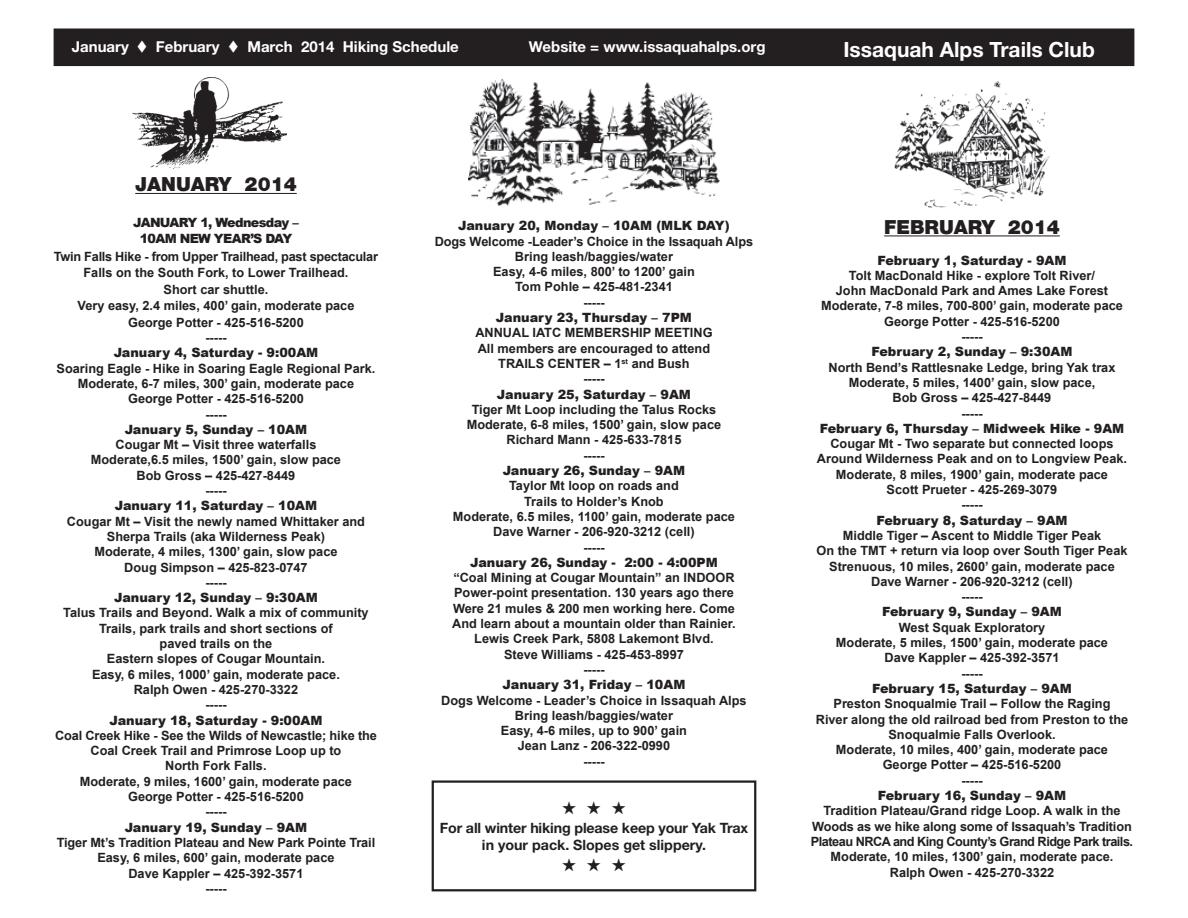
<style>
.page{position:relative;width:1188px;height:918px;background:#fff}
.page>*{position:absolute;margin:0;border:0;box-sizing:border-box;transform-origin:0 0}
.t1{font:700 21px "Helvetica Neue";color:#fff}
.t2{font:900 19.5px "Helvetica Neue";color:#231f20}
.t3{font:18px "Zapf Dingbats";color:#231f20}
.t4{font:700 15px "Helvetica Neue";color:#fff}
.t5{font:700 14.25px/16.5px "Helvetica Neue";letter-spacing:-.01em;color:#231f20;text-align:center}
.t6{font:700 12.75px/15.3px "Arial";color:#231f20;text-align:center}
.t7{font:900 12.75px "Arial";color:#231f20}
.t8{font:900 12.75px/15.3px "Arial";letter-spacing:-.05em;color:#231f20;text-align:center}
</style>
<div class="page">
<div style="left:54px;top:29px;width:1080px;height:36px;background:#231f20"></div>
<div style="left:54px;top:28px;width:1080px;height:38px;border:2px solid #231f20"></div>
<hr style="left:135px;top:193px;width:162px;height:1px;background:#231f20">
<hr style="left:884px;top:235px;width:176px;height:1px;background:#231f20">
<div style="left:432px;top:780px;width:324px;height:111px;border:2px solid #231f20"></div>
<img style="left:468px;top:79px;width:252px;height:127px">
<img style="left:895px;top:81px;width:155px;height:126px">
<img style="left:133px;top:77px;width:153px;height:92px">
<p class="t4" style="left:72px;top:38px;width:388px">January ▼ February ▼ March 2014 Hiking Schedule</p>
<h1 class="t1" style="left:843px;top:36px;width:253px">Issaquah Alps Trails Club</h1>
<p class="t4" style="left:529px;top:38px;width:238px">Website = www.issaquahalps.org</p>
<h2 class="t2" style="left:135px;top:173px;width:163px">JANUARY 2014</h2>
<p class="t8" style="left:133px;top:215px;width:167px">JANUARY 1, Wednesday –<br>10AM NEW YEAR’S DAY</p>
<p class="t6" style="left:54px;top:248px;width:326px;line-height:16.5px">Twin Falls Hike - from Upper Trailhead, past spectacular Falls on the South Fork, to Lower Trailhead.<br>Short car shuttle.<br>Very easy, 2.4 miles, 400’ gain, moderate pace George Potter - 425-516-5200</p>
<p class="t6" style="left:205px;top:330px;width:23px">-----</p>
<p class="t7" style="left:114px;top:344px;width:206px">January 4, Saturday - 9:00AM</p>
<p class="t6" style="left:57px;top:361px;width:320px">Soaring Eagle - Hike in Soaring Eagle Regional Park.<br>Moderate, 6-7 miles, 300’ gain, moderate pace George Potter - 425-516-5200<br>-----</p>
<p class="t7" style="left:125px;top:420px;width:184px">January 5, Sunday – 10AM</p>
<p class="t6" style="left:91px;top:437px;width:252px">Cougar Mt – Visit three waterfalls<br>Moderate,6.5 miles, 1500’ gain, slow pace<br>Bob Gross – 425-427-8449<br>-----</p>
<p class="t7" style="left:115px;top:497px;width:204px">January 11, Saturday – 10AM</p>
<p class="t6" style="left:67px;top:514px;width:300px">Cougar Mt – Visit the newly named Whittaker and<br>Sherpa Trails (aka Wilderness Peak)<br>Moderate, 4 miles, 1300’ gain, slow pace<br>Doug Simpson – 425-823-0747<br>-----</p>
<p class="t7" style="left:114px;top:588px;width:205px">January 12, Sunday – 9:30AM</p>
<p class="t6" style="left:63px;top:606px;width:307px">Talus Trails and Beyond. Walk a mix of community<br>Trails, park trails and short sections of<br>paved trails on the<br>Eastern slopes of Cougar Mountain.<br>Easy, 6 miles, 1000’ gain, moderate pace.<br>Ralph Owen - 425-270-3322<br>-----</p>
<p class="t7" style="left:109px;top:711px;width:215px">January 18, Saturday - 9:00AM</p>
<p class="t6" style="left:55px;top:728px;width:323px">Coal Creek Hike - See the Wilds of Newcastle; hike the<br>Coal Creek Trail and Primrose Loop up to<br>North Fork Falls.<br>Moderate, 9 miles, 1600’ gain, moderate pace<br>George Potter - 425-516-5200<br>-----</p>
<p class="t7" style="left:125px;top:818px;width:184px">January 19, Sunday – 9AM</p>
<p class="t6" style="left:57px;top:835px;width:320px">Tiger Mt’s Tradition Plateau and New Park Pointe Trail<br>Easy, 6 miles, 600’ gain, moderate pace<br>Dave Kappler – 425-392-3571<br>-----</p>
<p class="t7" style="left:458px;top:216px;width:273px">January 20, Monday – 10AM (MLK DAY)</p>
<p class="t6" style="left:435px;top:234px;width:320px">Dogs Welcome -Leader’s Choice in the Issaquah Alps<br>Bring leash/baggies/water<br>Easy, 4-6 miles, 800’ to 1200’ gain<br>Tom Pohle – 425-481-2341<br>-----</p>
<p class="t7" style="left:496px;top:308px;width:197px">January 23, Thursday – 7PM</p>
<p class="t6" style="left:475px;top:326px;width:239px">ANNUAL IATC MEMBERSHIP MEETING<br>All members are encouraged to attend<br>TRAILS CENTER – 1<sup>st</sup> and Bush<br>-----</p>
<p class="t7" style="left:497px;top:385px;width:196px">January 25, Saturday – 9AM</p>
<p class="t6" style="left:467px;top:402px;width:256px">Tiger Mt Loop including the Talus Rocks<br>Moderate, 6-8 miles, 1500’ gain, slow pace<br>Richard Mann - 425-633-7815<br>-----</p>
<p class="t7" style="left:503px;top:461px;width:184px">January 26, Sunday – 9AM</p>
<p class="t6" style="left:453px;top:479px;width:284px">Taylor Mt loop on roads and<br>Trails to Holder’s Knob<br>Moderate, 6.5 miles, 1100’ gain, moderate pace<br>Dave Warner - 206-920-3212 (cell)<br>-----</p>
<p class="t7" style="left:470px;top:553px;width:249px">January 26, Sunday - 2:00 - 4:00PM</p>
<p class="t6" style="left:452px;top:570px;width:285px">“Coal Mining at Cougar Mountain” an INDOOR Power-point presentation. 130 years ago there Were 21 mules &amp; 200 men working here. Come And learn about a mountain older than Rainier.<br>Lewis Creek Park, 5808 Lakemont Blvd.<br>Steve Williams - 425-453-8997<br>-----</p>
<p class="t7" style="left:503px;top:675px;width:184px">January 31, Friday – 10AM</p>
<p class="t6" style="left:441px;top:693px;width:307px">Dogs Welcome - Leader’s Choice in Issaquah Alps<br>Bring leash/baggies/water<br>Easy, 4-6 miles, up to 900’ gain<br>Jean Lanz - 206-322-0990<br>-----</p>
<h3 class="t3" style="left:562px;top:799px;width:66px">★ ★ ★</h3>
<p class="t5" style="left:440px;top:820px;width:310px">For all winter hiking please keep your Yak Trax in your pack. Slopes get slippery.</p>
<h3 class="t3" style="left:562px;top:857px;width:66px">★ ★ ★</h3>
<h2 class="t2" style="left:884px;top:215px;width:177px">FEBRUARY 2014</h2>
<p class="t7" style="left:877px;top:251px;width:191px">February 1, Saturday - 9AM</p>
<p class="t6" style="left:821px;top:268px;width:303px">Tolt MacDonald Hike - explore Tolt River/<br>John MacDonald Park and Ames Lake Forest Moderate, 7-8 miles, 700-800’ gain, moderate pace George Potter - 425-516-5200<br>-----</p>
<p class="t7" style="left:871px;top:343px;width:203px">February 2, Sunday – 9:30AM</p>
<p class="t6" style="left:829px;top:360px;width:288px">North Bend’s Rattlesnake Ledge, bring Yak trax<br>Moderate, 5 miles, 1400’ gain, slow pace,<br>Bob Gross – 425-427-8449<br>-----</p>
<p class="t7" style="left:820px;top:419px;width:306px">February 6, Thursday – Midweek Hike - 9AM</p>
<p class="t6" style="left:817px;top:436px;width:312px">Cougar Mt - Two separate but connected loops Around Wilderness Peak and on to Longview Peak.<br>Moderate, 8 miles, 1900’ gain, moderate pace<br>Scott Prueter - 425-269-3079<br>-----</p>
<p class="t7" style="left:876px;top:511px;width:193px">February 8, Saturday – 9AM</p>
<p class="t6" style="left:816px;top:528px;width:313px">Middle Tiger – Ascent to Middle Tiger Peak<br>On the TMT + return via loop over South Tiger Peak Strenuous, 10 miles, 2600’ gain, moderate pace Dave Warner - 206-920-3212 (cell)<br>-----</p>
<p class="t7" style="left:882px;top:603px;width:181px">February 9, Sunday – 9AM</p>
<p class="t6" style="left:836px;top:620px;width:274px">West Squak Exploratory<br>Moderate, 5 miles, 1500’ gain, moderate pace<br>Dave Kappler – 425-392-3571<br>-----</p>
<p class="t7" style="left:872px;top:679px;width:201px">February 15, Saturday – 9AM</p>
<p class="t6" style="left:816px;top:697px;width:314px">Preston Snoqualmie Trail – Follow the Raging<br>River along the old railroad bed from Preston to the Snoqualmie Falls Overlook.<br>Moderate, 10 miles, 400’ gain, moderate pace George Potter – 425-516-5200<br>-----</p>
<p class="t7" style="left:878px;top:786px;width:190px">February 16, Sunday – 9AM</p>
<p class="t6" style="left:811px;top:804px;width:324px">Tradition Plateau/Grand ridge Loop. A walk in the Woods as we hike along some of Issaquah’s Tradition Plateau NRCA and King County’s Grand Ridge Park trails.<br>Moderate, 10 miles, 1300’ gain, moderate pace.<br>Ralph Owen - 425-270-3322</p>
</div>
